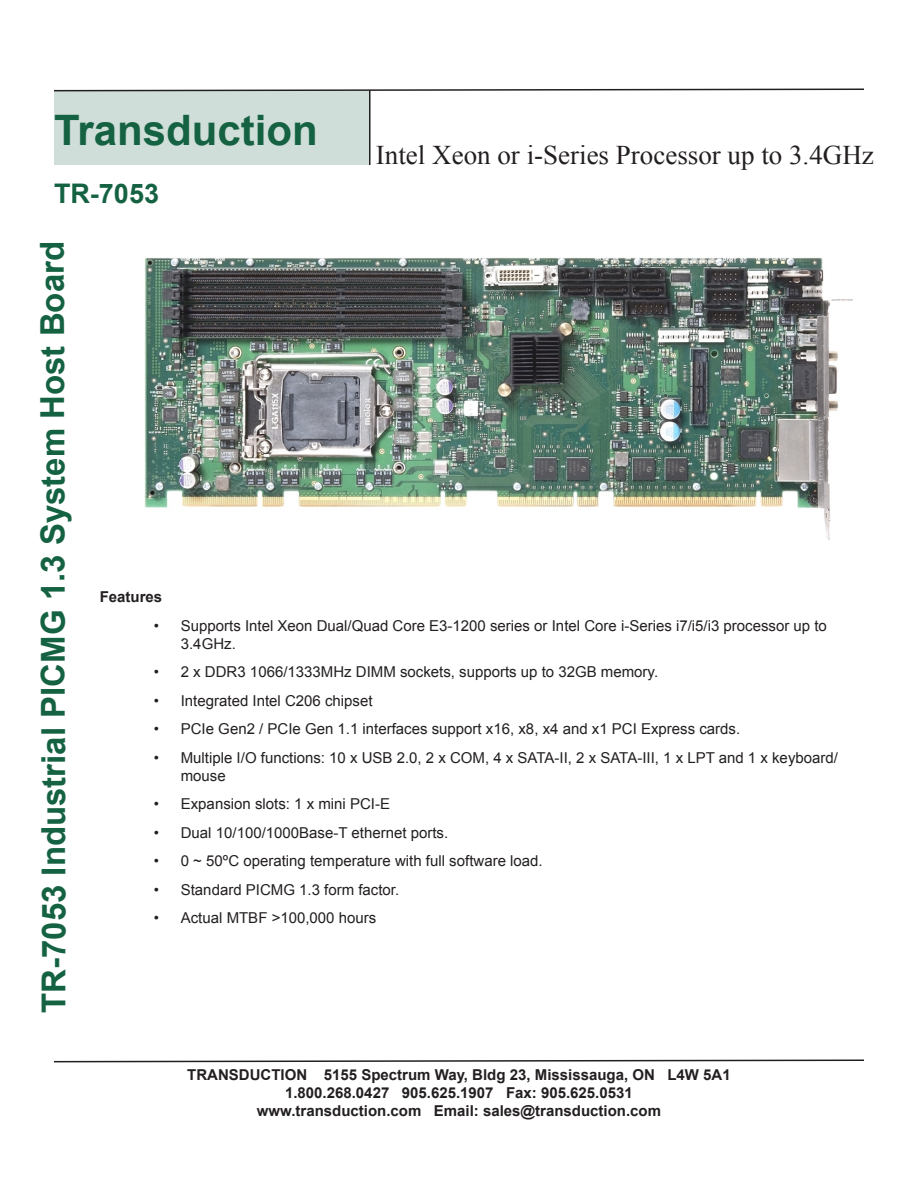
<style>
.page{position:relative;width:918px;height:1188px;background:#fff}
.page>*{position:absolute;margin:0;border:0;box-sizing:border-box;transform-origin:0 0}
.t1{font:700 42px "Arial";color:#156243}
.t2{font:700 33px "Arial";letter-spacing:-.005em;color:#156243}
.t3{font:27px "Times New Roman";color:#231f20}
.t4{font:700 27px "Arial";color:#156243}
.t5{font:15px/28.5px "Arial";color:#231f20}
.t6{font:700 15px "Arial";color:#231f20}
</style>
<div class="page">
<svg style="left:54px;top:1059px;width:810px;height:4px"></svg>
<div style="left:54px;top:92px;width:315px;height:73px;background:#d0ded9"></div>
<svg style="left:54px;top:88px;width:810px;height:4px"></svg>
<hr style="left:369px;top:90px;width:1px;height:75px;background:#231f20">
<img style="left:144px;top:257px;width:709px;height:283px">
<p class="t1" style="left:54px;top:102px;width:265px">Transduction</p>
<p class="t4" style="left:54px;top:175px;width:107px">TR-7053</p>
<p class="t3" style="left:376px;top:137px;width:499px">Intel Xeon or i-Series Processor up to 3.4GHz</p>
<p class="t2" style="left:31px;top:1013px;width:774px;rotate:-90deg">TR-7053 Industrial PICMG 1.3 System Host Board</p>
<p class="t6" style="left:100px;top:587px;width:64px">Features</p>
<p class="t5" style="left:154px;top:611px;width:7px">•</p>
<p class="t5" style="left:154px;top:658px;width:7px;text-align:justify">• • • •</p>
<p class="t5" style="left:154px;top:790px;width:7px;text-align:justify">• • • • •</p>
<p class="t5" style="left:181px;top:617px;width:648px;line-height:18px">Supports Intel Xeon Dual/Quad Core E3-1200 series or Intel Core i-Series i7/i5/i3 processor up to<br>3.4GHz.</p>
<p class="t5" style="left:181px;top:658px;width:479px">2 x DDR3 1066/1333MHz DIMM sockets, supports up to 32GB memory.</p>
<p class="t5" style="left:181px;top:686px;width:193px">Integrated Intel C206 chipset</p>
<p class="t5" style="left:181px;top:715px;width:561px">PCIe Gen2 / PCIe Gen 1.1 interfaces support x16, x8, x4 and x1 PCI Express cards.</p>
<p class="t5" style="left:181px;top:749px;width:659px;line-height:18px">Multiple I/O functions: 10 x USB 2.0, 2 x COM, 4 x SATA-II, 2 x SATA-III, 1 x LPT and 1 x keyboard/ mouse</p>
<p class="t5" style="left:181px;top:790px;width:211px">Expansion slots: 1 x mini PCI-E</p>
<p class="t5" style="left:181px;top:818px;width:269px">Dual 10/100/1000Base-T ethernet ports.</p>
<p class="t5" style="left:181px;top:847px;width:363px">0 ~ 50ºC operating temperature with full software load.</p>
<p class="t5" style="left:181px;top:875px;width:220px">Standard PICMG 1.3 form factor.</p>
<p class="t5" style="left:181px;top:904px;width:197px">Actual MTBF &gt;100,000 hours</p>
<p class="t6" style="left:187px;top:1065px;width:545px">TRANSDUCTION 5155 Spectrum Way, Bldg 23, Mississauga, ON L4W 5A1</p>
<p class="t6" style="left:285px;top:1083px;width:349px">1.800.268.0427 905.625.1907 Fax: 905.625.0531</p>
<p class="t6" style="left:257px;top:1101px;width:406px">www.transduction.com Email: sales@transduction.com</p>
</div>
